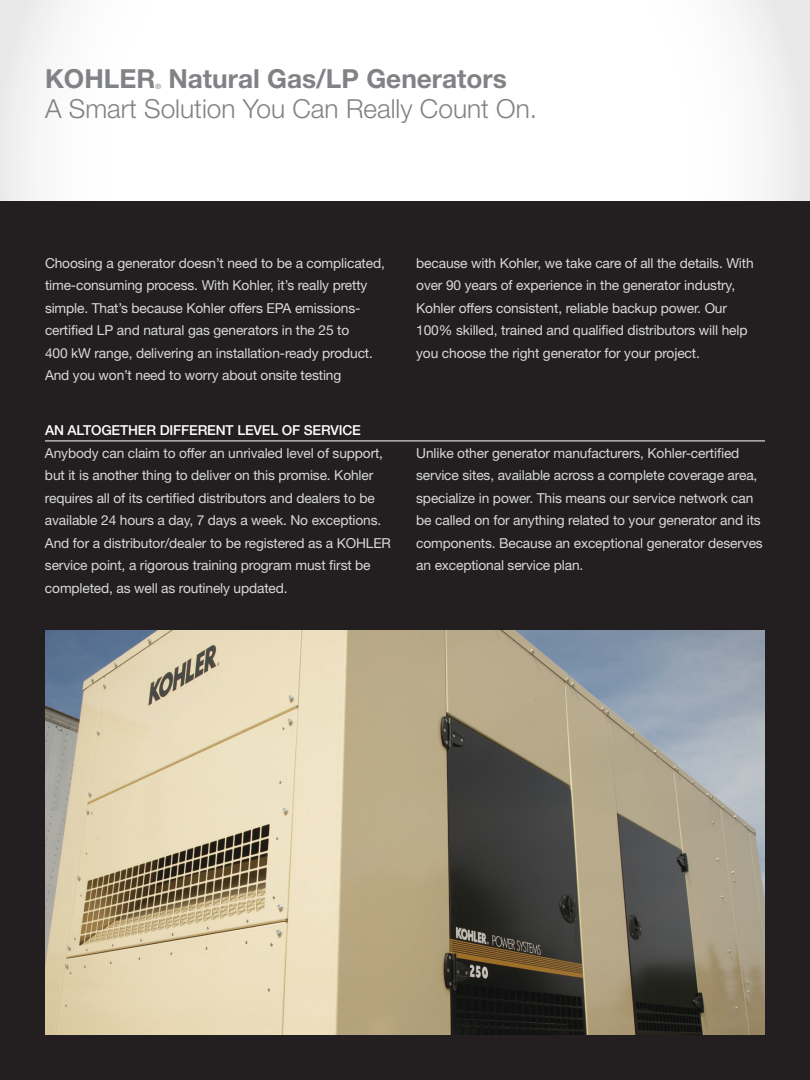
<style>
.page{position:relative;width:810px;height:1080px;background:#fff}
.page>*{position:absolute;margin:0;border:0;box-sizing:border-box;transform-origin:0 0}
.t1{font:300 26.25px "Helvetica Neue";color:#808285}
.t2{font:700 26.25px "Helvetica Neue";color:#808285}
.t3{font:13.75px/22.5px "Helvetica Neue";letter-spacing:-.01em;color:#d8d9db}
.t4{font:500 13.75px "Helvetica Neue";letter-spacing:-.01em;color:#fff}
.t5{font:7.25px "Helvetica Neue";color:#808285}
</style>
<div class="page">
<div style="left:0;top:201px;width:810px;height:879px;background:#231f20"></div>
<svg style="left:0;top:0;width:810px;height:201px"></svg>
<img style="left:45px;top:630px;width:720px;height:405px">
<hr style="left:45px;top:441px;width:720px;height:1px;background:#fff">
<h1 class="t2" style="left:168px;top:62px;width:340px">Natural Gas/LP Generators</h1>
<h1 class="t1" style="left:45px;top:93px;width:494px">A Smart Solution You Can Really Count On.</h1>
<h1 class="t2" style="left:45px;top:62px;width:112px">KOHLER</h1>
<p class="t5" style="left:155px;top:82px;width:7px">®</p>
<p class="t3" style="left:45px;top:251px;width:341px">Choosing a generator doesn’t need to be a complicated, time-consuming process. With Kohler, it’s really pretty simple. That’s because Kohler offers EPA emissions&shy;certified LP and natural gas generators in the 25 to<br>400 kW range, delivering an installation-ready product.<br>And you won’t need to worry about onsite testing</p>
<p class="t3" style="left:416px;top:251px;width:339px">because with Kohler, we take care of all the details. With over 90 years of experience in the generator industry, Kohler offers consistent, reliable backup power. Our 100% skilled, trained and qualified distributors will help you choose the right generator for your project.</p>
<p class="t4" style="left:45px;top:422px;width:317px">AN ALTOGETHER DIFFERENT LEVEL OF SERVICE</p>
<p class="t3" style="left:45px;top:442px;width:348px">Anybody can claim to offer an unrivaled level of support, but it is another thing to deliver on this promise. Kohler requires all of its certified distributors and dealers to be available 24 hours a day, 7 days a week. No exceptions.<br>And for a distributor/dealer to be registered as a KOHLER service point, a rigorous training program must first be completed, as well as routinely updated.</p>
<p class="t3" style="left:416px;top:442px;width:348px">Unlike other generator manufacturers, Kohler-certified service sites, available across a complete coverage area, specialize in power. This means our service network can be called on for anything related to your generator and its components. Because an exceptional generator deserves an exceptional service plan.</p>
</div>
